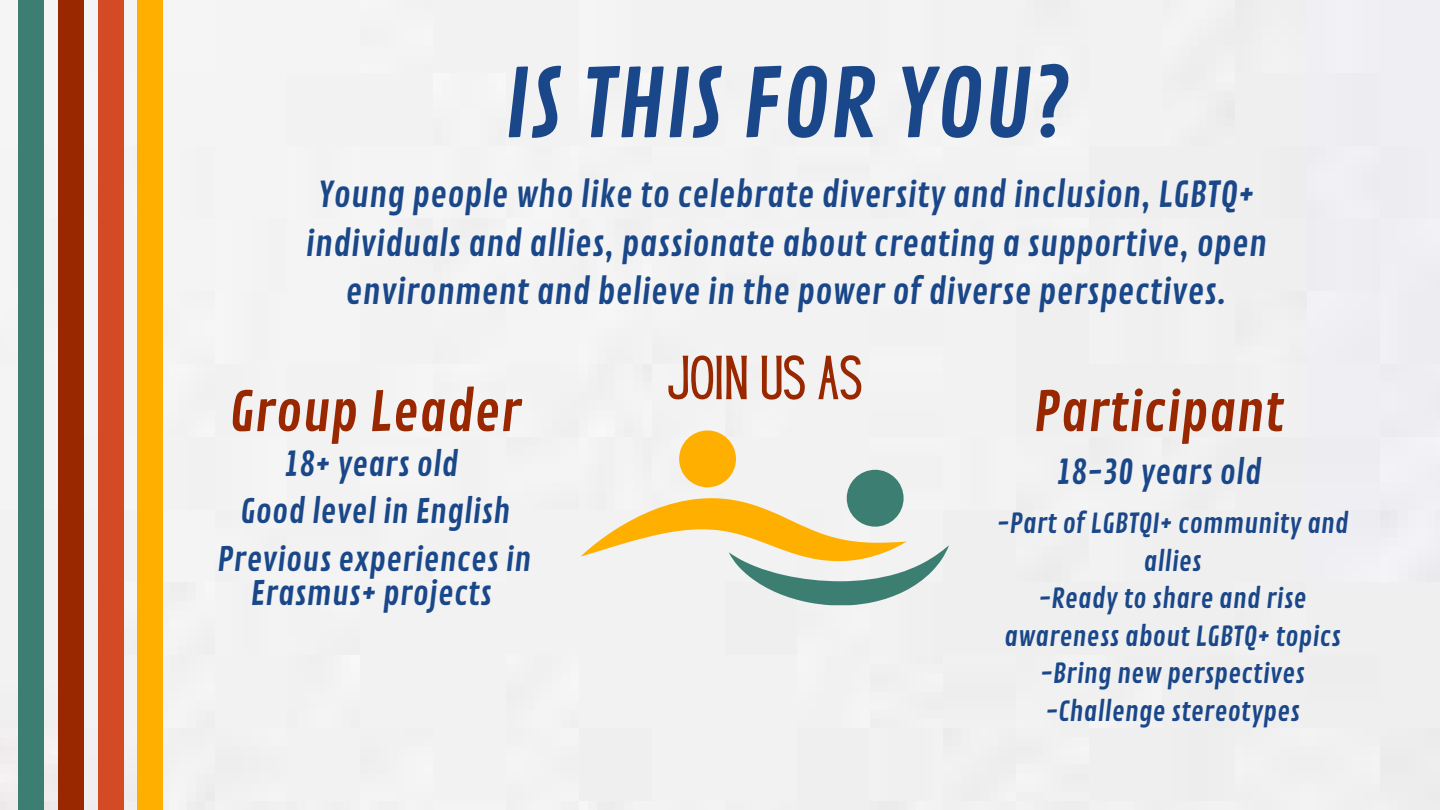
<style>
.page{position:relative;width:1440px;height:810px;background:#f2f2f2}
.page>*{position:absolute;margin:0;border:0;box-sizing:border-box;transform-origin:0 0}
.t1{font:93px "Contrail One";color:#1a4789}
.t2{font:54.3px "Hey Gotcha";color:#992800}
.t3{font:54px "Contrail One";color:#992800}
.t4{font:34.8px/48.8px "Contrail One";color:#1a4789;text-align:center}
.t5{font:32.8px/47.3px "Contrail One";color:#1a4789;text-align:center}
.t6{font:26.9px/37.5px "Contrail One";color:#1a4789;text-align:center}
</style>
<div class="page">
<div style="left:19px;top:0;width:25px;height:438px;background:#3c7f72"></div>
<div style="left:19px;top:391px;width:25px;height:419px;background:#3c7f72"></div>
<div style="left:59px;top:0;width:24px;height:438px;background:#992800"></div>
<div style="left:59px;top:391px;width:24px;height:419px;background:#992800"></div>
<div style="left:98px;top:0;width:25px;height:438px;background:#d34a24"></div>
<div style="left:98px;top:391px;width:25px;height:419px;background:#d34a24"></div>
<div style="left:138px;top:0;width:25px;height:438px;background:#ffaf00"></div>
<div style="left:138px;top:391px;width:25px;height:419px;background:#ffaf00"></div>
<svg style="left:581px;top:430px;width:368px;height:175px"></svg>
<h1 class="t1" style="left:504px;top:49px;width:567px">IS THIS FOR YOU?</h1>
<p class="t4" style="left:306px;top:171px;width:963px">Young people who like to celebrate diversity and inclusion, LGBTQ+ individuals and allies, passionate about creating a supportive, open environment and believe in the power of diverse perspectives.</p>
<h2 class="t2" style="left:667px;top:356px;width:197px">JOIN US AS</h2>
<h3 class="t3" style="left:229px;top:380px;width:294px">Group Leader</h3>
<h3 class="t3" style="left:1033px;top:380px;width:252px">Participant</h3>
<p class="t5" style="left:284px;top:442px;width:176px">18+ years old</p>
<p class="t5" style="left:1056px;top:449px;width:207px">18-30 years old</p>
<p class="t5" style="left:217px;top:489px;width:316px">Good level in English<br>Previous experiences in</p>
<p class="t5" style="left:250px;top:571px;width:243px">Erasmus+ projects</p>
<p class="t6" style="left:997px;top:506px;width:353px">-Part of LGBTQI+ community and</p>
<p class="t6" style="left:1004px;top:543px;width:338px">allies<br>-Ready to share and rise awareness about LGBTQ+ topics -Bring new perspectives -Challenge stereotypes</p>
</div>
